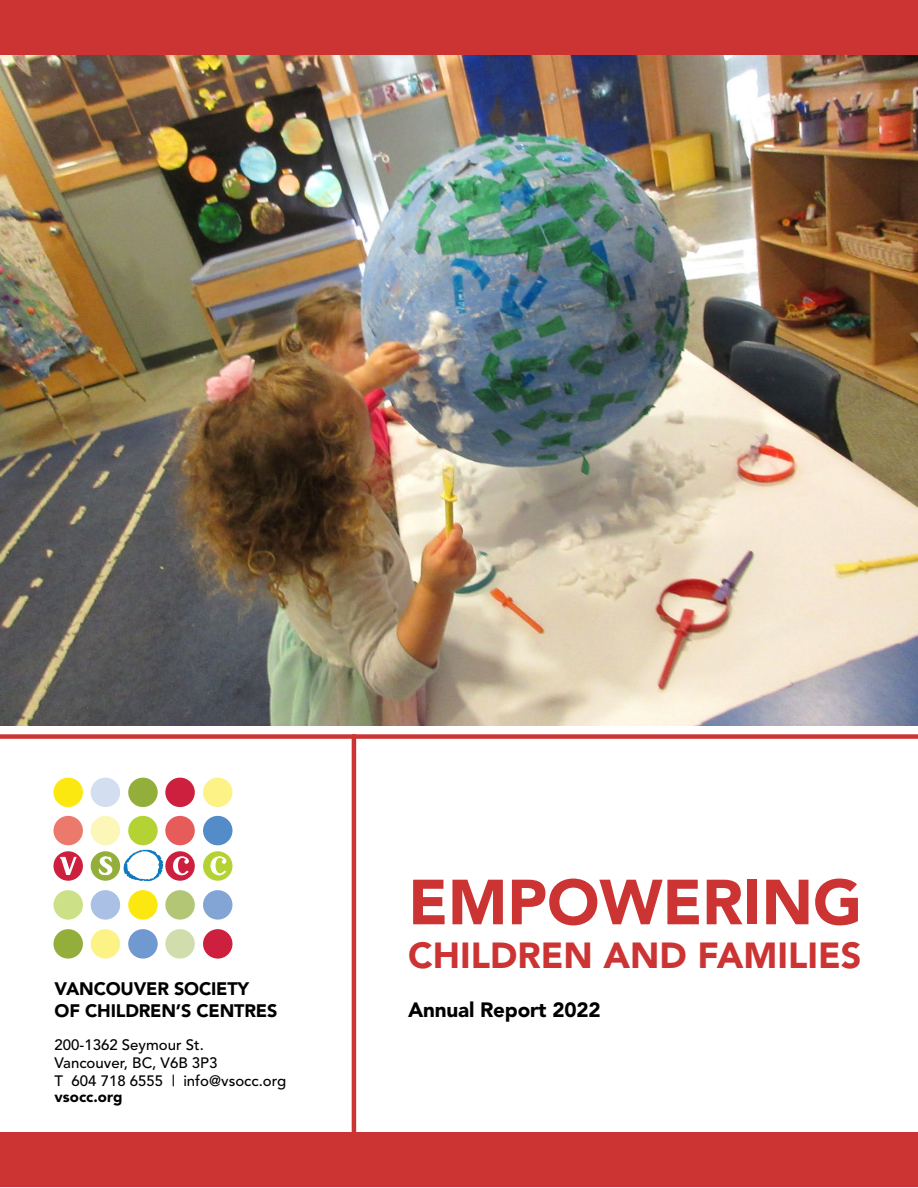
<style>
.page{position:relative;width:918px;height:1188px;background:#fff}
.page>*{position:absolute;margin:0;border:0;box-sizing:border-box;transform-origin:0 0}
.t1{font:900 63px "Avenir";color:#c33}
.t2{font:900 36px "Avenir";color:#c33}
.t3{font:900 20.7px "Avenir";letter-spacing:-.01em;color:#000}
.t4{font:900 18px/21.6px "Avenir";letter-spacing:-.01em;color:#000}
.t5{font:500 15px/18px "Avenir";color:#000}
.t6{font:900 15px "Avenir";color:#000}
</style>
<div class="page">
<img style="left:0;top:55px;width:918px;height:671px">
<div style="left:0;top:734px;width:918px;height:5px;background:#c33"></div>
<hr style="left:352px;top:734px;width:4px;height:441px;background:#c33">
<div style="left:1px;top:1133px;width:917px;height:54px;background:#c33"></div>
<div style="left:0;top:0;width:918px;height:55px;background:#c33"></div>
<div style="left:53px;top:851px;width:30px;height:30px;background:#cd1f3e;border-radius:50%"></div>
<div style="left:91px;top:851px;width:29px;height:30px;background:#94ae3c;border-radius:50%"></div>
<div style="left:165px;top:851px;width:30px;height:30px;background:#cd1f3e;border-radius:50%"></div>
<div style="left:203px;top:851px;width:29px;height:30px;background:#b5d234;border-radius:50%"></div>
<div style="left:53px;top:890px;width:30px;height:30px;background:#cbe087;border-radius:50%"></div>
<div style="left:91px;top:890px;width:29px;height:30px;background:#aac0e4;border-radius:50%"></div>
<div style="left:128px;top:890px;width:30px;height:30px;background:#fbe810;border-radius:50%"></div>
<div style="left:165px;top:890px;width:30px;height:30px;background:#b3c676;border-radius:50%"></div>
<div style="left:203px;top:890px;width:29px;height:30px;background:#82a5d6;border-radius:50%"></div>
<div style="left:53px;top:929px;width:30px;height:30px;background:#94ae3c;border-radius:50%"></div>
<div style="left:91px;top:929px;width:29px;height:30px;background:#fcf286;border-radius:50%"></div>
<div style="left:128px;top:929px;width:30px;height:30px;background:#6f99d0;border-radius:50%"></div>
<div style="left:165px;top:929px;width:30px;height:30px;background:#d1ddac;border-radius:50%"></div>
<div style="left:203px;top:929px;width:29px;height:30px;background:#cd1f3e;border-radius:50%"></div>
<div style="left:53px;top:778px;width:30px;height:29px;background:#fbe810;border-radius:50%"></div>
<div style="left:91px;top:778px;width:29px;height:29px;background:#d3def1;border-radius:50%"></div>
<div style="left:128px;top:778px;width:30px;height:29px;background:#94ae3c;border-radius:50%"></div>
<div style="left:165px;top:778px;width:30px;height:29px;background:#cd1f3e;border-radius:50%"></div>
<div style="left:203px;top:778px;width:29px;height:29px;background:#fcf286;border-radius:50%"></div>
<div style="left:53px;top:816px;width:30px;height:29px;background:#eb7a6c;border-radius:50%"></div>
<div style="left:91px;top:816px;width:29px;height:29px;background:#fcf7b8;border-radius:50%"></div>
<div style="left:128px;top:816px;width:30px;height:29px;background:#b5d234;border-radius:50%"></div>
<div style="left:165px;top:816px;width:30px;height:29px;background:#e55c5b;border-radius:50%"></div>
<div style="left:203px;top:816px;width:29px;height:29px;background:#538cc9;border-radius:50%"></div>
<svg style="left:124px;top:850px;width:39px;height:31px"></svg>
<svg style="left:60px;top:857px;width:17px;height:18px"></svg>
<svg style="left:98px;top:856px;width:14px;height:20px"></svg>
<svg style="left:173px;top:856px;width:16px;height:19px"></svg>
<svg style="left:211px;top:856px;width:15px;height:19px"></svg>
<p class="t4" style="left:55px;top:978px;width:224px">VANCOUVER SOCIETY<br>OF CHILDREN’S CENTRES</p>
<p class="t5" style="left:55px;top:1036px;width:233px">200-1362 Seymour St.<br>Vancouver, BC, V6B 3P3<br>T 604 718 6555 | info@vsocc.org</p>
<p class="t6" style="left:55px;top:1088px;width:70px">vsocc.org</p>
<h1 class="t1" style="left:408px;top:864px;width:455px">EMPOWERING</h1>
<h2 class="t2" style="left:408px;top:933px;width:455px">CHILDREN AND FAMILIES</h2>
<h3 class="t3" style="left:408px;top:997px;width:194px">Annual Report 2022</h3>
</div>
